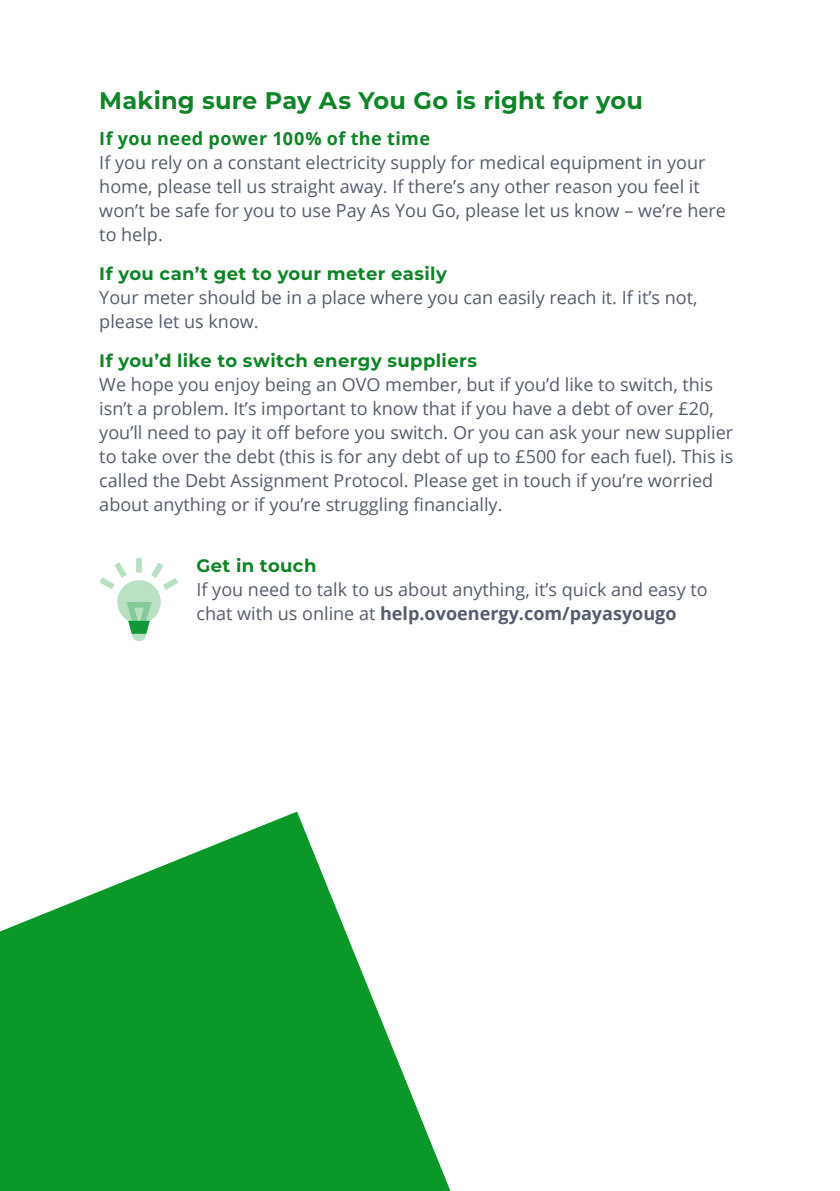
<style>
.page{position:relative;width:840px;height:1191px;background:#fff}
.page>*{position:absolute;margin:0;border:0;box-sizing:border-box;transform-origin:0 0}
.t1{font:700 24px "Montserrat";letter-spacing:.005em;color:#0d8426}
.t2{font:18px/24px "Open Sans";color:#555c6b}
.t3{font:700 18px "Montserrat";letter-spacing:.02em;color:#0d8426}
.t4{font:700 18px "Open Sans";letter-spacing:.025em;color:#0d8426}
.s1{font-weight:700}
</style>
<div class="page">
<svg style="left:0;top:811px;width:450px;height:380px;fill:#0a9828"></svg>
<div style="left:117px;top:580px;width:44px;height:43px;background:#b8e0c3;border-radius:50%"></div>
<svg style="left:126px;top:602px;width:25px;height:39px"></svg>
<svg style="left:136px;top:558px;width:6px;height:14px"></svg>
<svg style="left:151px;top:562px;width:27px;height:28px"></svg>
<svg style="left:99px;top:562px;width:28px;height:27px"></svg>
<h1 class="t1" style="left:99px;top:83px;width:545px">Making sure Pay As You Go is right for you</h1>
<p class="t4" style="left:99px;top:125px;width:332px">If you need power 100% of the time</p>
<p class="t2" style="left:99px;top:150px;width:627px">If you rely on a constant electricity supply for medical equipment in your home, please tell us straight away. If there’s any other reason you feel it won’t be safe for you to use Pay As You Go, please let us know – we’re here to help.</p>
<p class="t3" style="left:99px;top:260px;width:349px">If you can’t get to your meter easily</p>
<p class="t2" style="left:99px;top:285px;width:599px">Your meter should be in a place where you can easily reach it. If it’s not, please let us know.</p>
<p class="t3" style="left:99px;top:347px;width:379px">If you’d like to switch energy suppliers</p>
<p class="t2" style="left:99px;top:371px;width:635px">We hope you enjoy being an OVO member, but if you’d like to switch, this isn’t a problem. It’s important to know that if you have a debt of over £20, you’ll need to pay it off before you switch. Or you can ask your new supplier to take over the debt (this is for any debt of up to £500 for each fuel). This is called the Debt Assignment Protocol. Please get in touch if you’re worried about anything or if you’re struggling financially.</p>
<p class="t3" style="left:196px;top:553px;width:121px">Get in touch</p>
<p class="t2" style="left:196px;top:577px;width:512px">If you need to talk to us about anything, it’s quick and easy to chat with us online at <span class="s1">help.ovoenergy.com/payasyougo</span></p>
</div>
